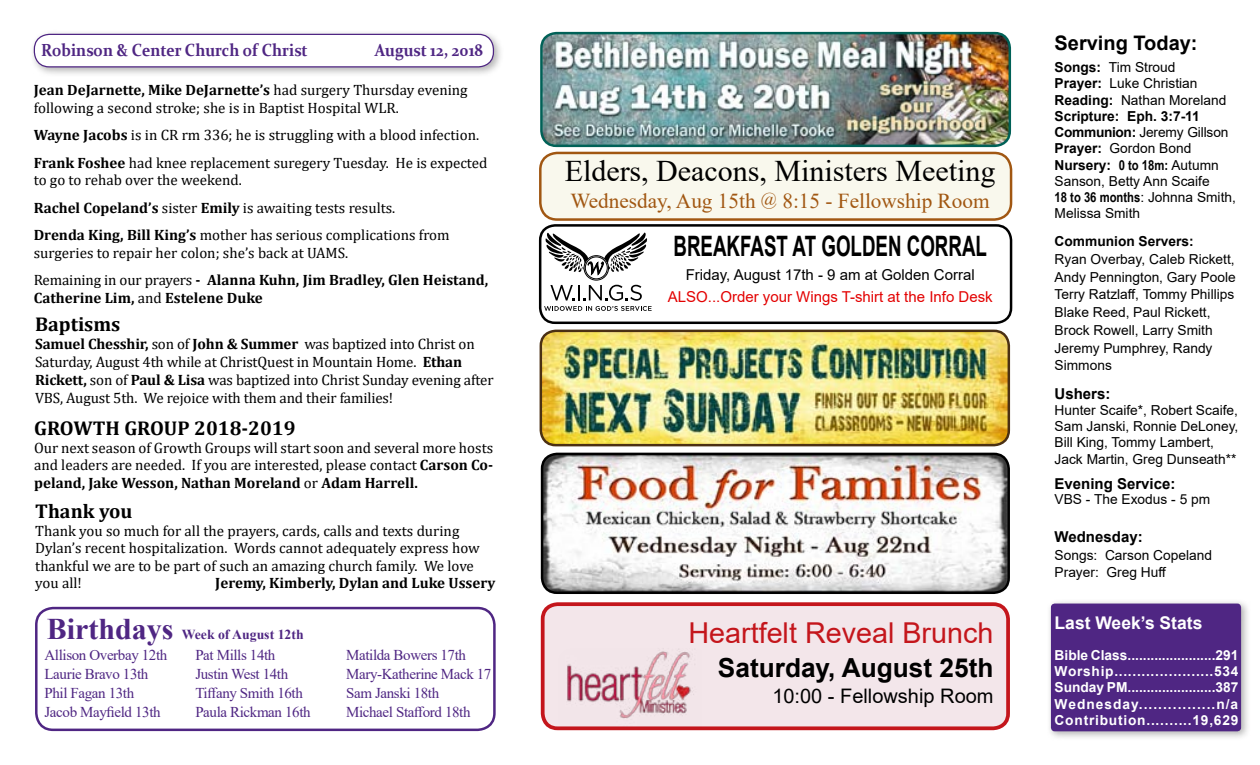
<style>
.page{position:relative;width:1260px;height:765px;background:#fff}
.page>*{position:absolute;margin:0;border:0;box-sizing:border-box;transform-origin:0 0}
.t1{font:30px "Times New Roman";color:#000}
.t2{font:700 30px "Times New Roman";color:#4f2683}
.t3{font:28.75px "Arial";color:#c4161c}
.t4{font:700 28.12px "Arial";color:#000;scale:.67 1}
.t5{font:700 26.25px "Arial";color:#000}
.t6{font:21.25px "Times New Roman";color:#a15712}
.t7{font:700 20px "Cambria";color:#000}
.t8{font:20px "Arial";color:#000}
.t9{font:700 20px "Arial";color:#000}
.t10{font:700 17.5px "Constantia";color:#4f2683;scale:.9 1}
.t11{font:700 17.5px "Arial";color:#fff}
.t12{font:15px/17.5px "Cambria";color:#000}
.t13{font:15px/18.8px "Times New Roman";letter-spacing:-.025em;color:#4f2683}
.t14{font:700 15px "Cambria";color:#000}
.t15{font:15px "Arial";color:#e30000}
.t16{font:15px "Arial";color:#000}
.t17{font:700 15px "Arial";color:#000}
.t18{font:13.75px/16.2px "Arial";color:#000}
.t19{font:700 13.75px/16.2px "Arial";letter-spacing:.055em;color:#fff;text-align:justify}
.t20{font:700 13.75px "Arial";color:#000}
.t21{font:700 13.75px "Times New Roman";color:#4f2683}
.s1{font-weight:700}
.s2{font-weight:400}
.s3{font-size:17.5px}
.s4{font-family:"Arial Narrow";font-weight:700}
</style>
<div class="page">
<div style="left:30px;top:30px;width:474px;height:47px;background:#9b9b9b;opacity:.74"></div>
<div style="left:34px;top:34px;width:459px;height:33px;background:#fff;border-radius:15px"></div>
<div style="left:34px;top:34px;width:460px;height:34px;border:1px solid #4f2683;border-radius:15px"></div>
<div style="left:1047px;top:599px;width:204px;height:142px;background:#9b9b9b;opacity:.75"></div>
<div style="left:1051px;top:604px;width:190px;height:127px;background:#4f2683;border-radius:4px"></div>
<div style="left:540px;top:153px;width:471px;height:67px;background:#f9f8ed;border-radius:17px"></div>
<div style="left:539px;top:152px;width:473px;height:69px;border:2px solid #a15712;border-radius:17px"></div>
<div style="left:35px;top:607px;width:461px;height:124px;border:2px solid #4f2683;border-radius:17px"></div>
<img style="left:542px;top:34px;width:467px;height:111px">
<div style="left:540px;top:32px;width:471px;height:115px;border:2px solid #006157;border-radius:15px"></div>
<div style="left:539px;top:224px;width:473px;height:100px;border:2px solid #000;border-radius:15px"></div>
<svg style="left:544px;top:285px;width:108px;height:26px"></svg>
<svg style="left:584px;top:256px;width:25px;height:24px"></svg>
<div style="left:584px;top:255px;width:25px;height:25px;border:1px solid #000;border-radius:50%"></div>
<div style="left:585px;top:257px;width:23px;height:22px;border:1px solid #000;border-radius:50%"></div>
<svg style="left:545px;top:232px;width:102px;height:44px"></svg>
<img style="left:542px;top:454px;width:466px;height:138px">
<div style="left:541px;top:453px;width:469px;height:141px;border:2px solid #000;border-radius:15px"></div>
<div style="left:543px;top:604px;width:465px;height:124px;background:#f3e6ea;border-radius:15px"></div>
<div style="left:541px;top:602px;width:469px;height:128px;border:4px solid #c4161c;border-radius:15px"></div>
<img style="left:557px;top:649px;width:146px;height:80px">
<img style="left:541px;top:331px;width:468px;height:114px">
<div style="left:540px;top:330px;width:470px;height:116px;border:2px solid #4b3013;border-radius:15px"></div>
<p class="t10" style="left:41px;top:38px;width:298px">Robinson &amp; Center Church of Christ</p>
<p class="t10" style="left:375px;top:38px;width:121px">August 12, 2018</p>
<p class="t12" style="left:34px;top:81px;width:435px"><span class="s1">Jean DeJarnette, Mike DeJarnette’s</span> had surgery Thursday evening following a second stroke; she is in Baptist Hospital WLR.</p>
<p class="t12" style="left:34px;top:121px;width:455px;line-height:27.5px"><span class="s1">Wayne Jacobs</span> is in CR rm 336; he is struggling with a blood infection.<br><span class="s1">Frank Foshee</span> had knee replacement suregery Tuesday. He is expected</p>
<p class="t12" style="left:34px;top:166px;width:418px;line-height:27.5px">to go to rehab over the weekend.<br><span class="s1">Rachel Copeland’s</span> sister <span class="s1">Emily</span> is awaiting tests results.<br><span class="s1">Drenda King, Bill King’s</span> mother has serious complications from</p>
<p class="t12" style="left:34px;top:239px;width:456px;line-height:27.5px">surgeries to repair her colon; she’s back at UAMS.<br>Remaining in our prayers <span class="s1">- Alanna Kuhn, Jim Bradley, Glen Heistand,</span></p>
<p class="t14" style="left:34px;top:287px;width:231px">Catherine Lim, <span class="s2">and</span> Estelene Duke</p>
<h3 class="t7" style="left:35px;top:310px;width:87px">Baptisms</h3>
<p class="t12" style="left:35px;top:334px;width:460px;line-height:18px"><span class="s1">Samuel Chesshir,</span> son of <span class="s1">John &amp; Summer</span> was baptized into Christ on Saturday, August 4th while at ChristQuest in Mountain Home. <span class="s1">Ethan Rickett,</span> son of <span class="s1">Paul &amp; Lisa</span> was baptized into Christ Sunday evening after VBS, August 5th. We rejoice with them and their families!</p>
<h3 class="t7" style="left:34px;top:414px;width:263px">GROWTH GROUP 2018-2019</h3>
<p class="t12" style="left:34px;top:439px;width:461px;text-align:justify">Our next season of Growth Groups will start soon and several more hosts and leaders are needed. If you are interested, please contact <span class="s1">Carson Co&shy;peland, Jake Wesson, Nathan Moreland</span> or <span class="s1">Adam Harrell.</span></p>
<h3 class="t7" style="left:35px;top:498px;width:99px">Thank you</h3>
<p class="t12" style="left:35px;top:522px;width:446px">Thank you so much for all the prayers, cards, calls and texts during Dylan’s recent hospitalization. Words cannot adequately express how thankful we are to be part of such an amazing church family. We love you all!</p>
<p class="t14" style="left:215px;top:573px;width:282px">Jeremy, Kimberly, Dylan and Luke Ussery</p>
<h1 class="t2" style="left:47px;top:607px;width:128px">Birthdays</h1>
<p class="t13" style="left:45px;top:646px;width:124px">Allison Overbay 12th<br>Laurie Bravo 13th<br>Phil Fagan 13th<br>Jacob Mayfield 13th</p>
<p class="t13" style="left:195px;top:646px;width:117px">Pat Mills 14th<br>Justin West 14th<br>Tiffany Smith 16th<br>Paula Rickman 16th</p>
<p class="t13" style="left:346px;top:646px;width:147px">Matilda Bowers 17th<br>Mary-Katherine Mack 17<br>Sam Janski 18th<br>Michael Stafford 18th</p>
<p class="t21" style="left:182px;top:624px;width:123px">Week of August 12th</p>
<h1 class="t1" style="left:565px;top:150px;width:432px">Elders, Deacons, Ministers Meeting</h1>
<h3 class="t6" style="left:570px;top:186px;width:421px">Wednesday, Aug 15th <span class="s3">@</span> 8:15 - Fellowship Room</h3>
<h3 class="t4" style="left:674px;top:227px;width:469px">BREAKFAST AT GOLDEN CORRAL</h3>
<p class="t16" style="left:686px;top:264px;width:291px">Friday, August 17th - 9 am at Golden Corral</p>
<p class="t15" style="left:668px;top:286px;width:326px">ALSO...Order your Wings T-shirt at the Info Desk</p>
<h2 class="t3" style="left:688px;top:613px;width:307px">Heartfelt Reveal Brunch</h2>
<h3 class="t5" style="left:718px;top:649px;width:277px">Saturday, August 25th</h3>
<h3 class="t8" style="left:772px;top:682px;width:223px">10:00 - Fellowship Room</h3>
<h3 class="t9" style="left:1055px;top:29px;width:144px">Serving Today:</h3>
<p class="t18" style="left:1055px;top:59px;width:183px"><span class="s1">Songs:</span> Tim Stroud<br><span class="s1">Prayer:</span> Luke Christian<br><span class="s1">Reading:</span> Nathan Moreland<br><span class="s1">Scripture: Eph. 3:7-11<br>Communion:</span> Jeremy Gillson<br><span class="s1">Prayer:</span> Gordon Bond<br><span class="s1">Nursery:</span> <span class="s4">0 to 18m:</span> Autumn<br>Sanson, Betty Ann Scaife<br><span class="s4">18 to 36 months</span>: Johnna Smith,<br>Melissa Smith</p>
<p class="t20" style="left:1055px;top:232px;width:141px">Communion Servers:</p>
<p class="t18" style="left:1055px;top:250px;width:183px;line-height:17.8px">Ryan Overbay, Caleb Rickett,<br>Andy Pennington, Gary Poole<br>Terry Ratzlaff, Tommy Phillips<br>Blake Reed, Paul Rickett,<br>Brock Rowell, Larry Smith<br>Jeremy Pumphrey, Randy<br>Simmons</p>
<p class="t17" style="left:1055px;top:383px;width:57px">Ushers:</p>
<p class="t18" style="left:1055px;top:402px;width:185px">Hunter Scaife*, Robert Scaife,<br>Sam Janski, Ronnie DeLoney,<br>Bill King, Tommy Lambert,<br>Jack Martin, Greg Dunseath**</p>
<p class="t17" style="left:1055px;top:473px;width:122px">Evening Service:</p>
<p class="t18" style="left:1055px;top:490px;width:157px">VBS - The Exodus - 5 pm</p>
<p class="t17" style="left:1055px;top:526px;width:90px">Wednesday:</p>
<p class="t18" style="left:1055px;top:546px;width:159px;line-height:17.5px">Songs: Carson Copeland<br>Prayer: Greg Huff</p>
<p class="t11" style="left:1055px;top:610px;width:149px">Last Week’s Stats</p>
<p class="t19" style="left:1055px;top:647px;width:185px">Bible Class.......................291<br>Worship......................534<br>Sunday PM.......................387<br>Wednesday................n/a Contribution..........19,629</p>
</div>
